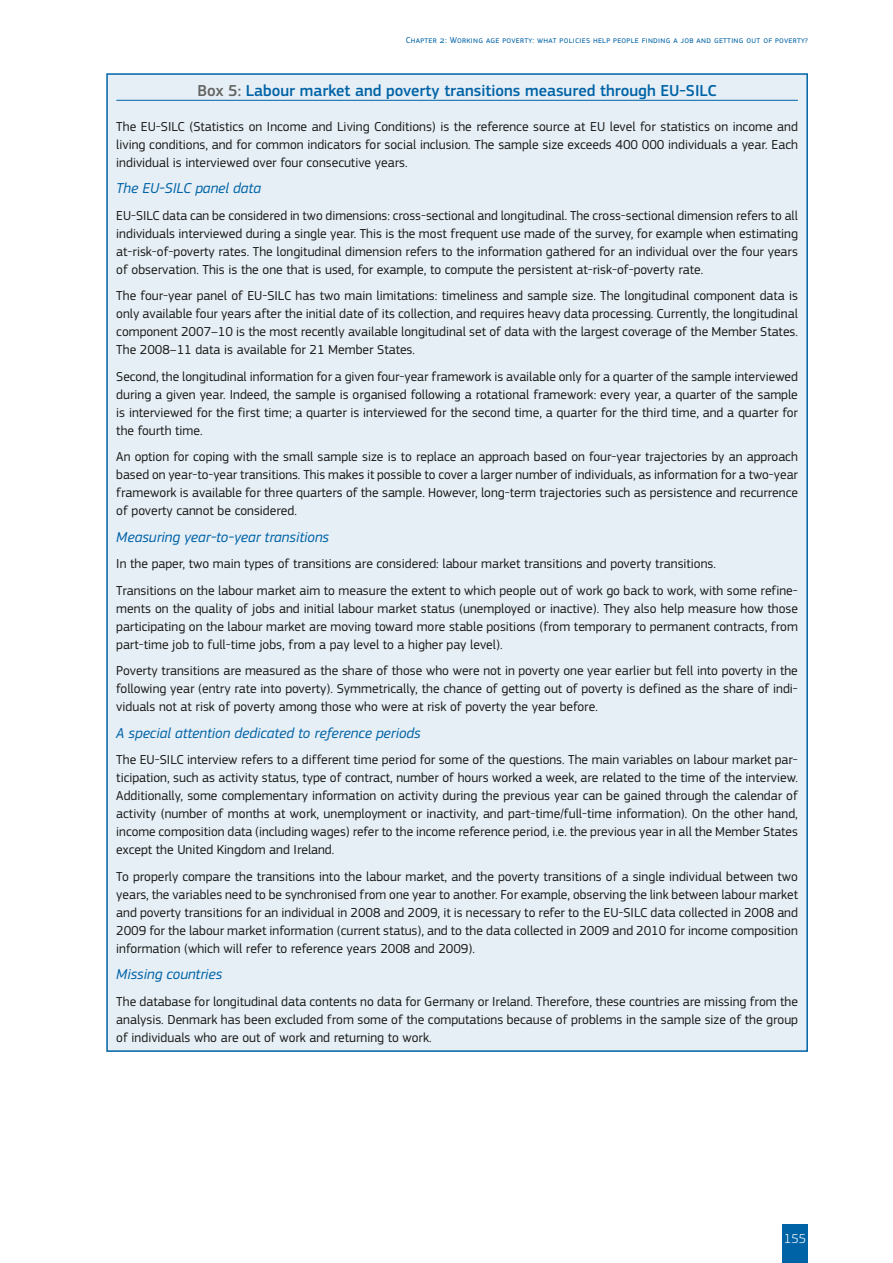
<style>
.page{position:relative;width:893px;height:1263px;background:#fff}
.page>*{position:absolute;margin:0;border:0;box-sizing:border-box;transform-origin:0 0}
.t1{font:500 16.5px "EC Square Sans Pro";color:#0063a6}
.t2{font:italic 15px "EC Square Sans Pro";color:#0063a6}
.t3{font:13.5px/18px "EC Square Sans Pro";color:#1a1a18;text-align:justify}
.t4{font:300 13.5px "EC Square Sans Pro";color:#fff}
.t5{font:9px "EC Square Sans Pro";letter-spacing:.03em;color:#0063a6}
.s1{color:#636362}
</style>
<div class="page">
<div style="left:782px;top:1225px;width:26px;height:38px;background:#0063a6"></div>
<div style="left:107px;top:74px;width:700px;height:977px;background:#e6eff6"></div>
<hr style="left:116px;top:100px;width:682px;height:1px;background:#0063a6">
<p class="t5" style="left:406px;top:35px;width:404px">Chapter 2: Working age poverty: what policies help people finding a job and getting out of poverty?</p>
<p class="t1" style="left:198px;top:81px;width:520px"><span class="s1">Box 5:</span> Labour market and poverty transitions measured through EU-SILC</p>
<p class="t3" style="left:116px;top:117px;width:683px">The EU-SILC (Statistics on Income and Living Conditions) is the reference source at EU level for statistics on income and living conditions, and for common indicators for social inclusion. The sample size exceeds 400 000 individuals a year. Each individual is interviewed over four consecutive years.</p>
<p class="t2" style="left:116px;top:179px;width:146px">The EU-SILC panel data</p>
<p class="t3" style="left:116px;top:206px;width:683px">EU-SILC data can be considered in two dimensions: cross-sectional and longitudinal. The cross-sectional dimension refers to all individuals interviewed during a single year. This is the most frequent use made of the survey, for example when estimating at-risk-of-poverty rates. The longitudinal dimension refers to the information gathered for an individual over the four years of observation. This is the one that is used, for example, to compute the persistent at-risk-of-poverty rate.</p>
<p class="t3" style="left:116px;top:287px;width:683px">The four-year panel of EU-SILC has two main limitations: timeliness and sample size. The longitudinal component data is only available four years after the initial date of its collection, and requires heavy data processing. Currently, the longitudinal component 2007–10 is the most recently available longitudinal set of data with the largest coverage of the Member States.<br>The 2008–11 data is available for 21 Member States.</p>
<p class="t3" style="left:116px;top:367px;width:683px">Second, the longitudinal information for a given four-year framework is available only for a quarter of the sample interviewed during a given year. Indeed, the sample is organised following a rotational framework: every year, a quarter of the sample is interviewed for the first time; a quarter is interviewed for the second time, a quarter for the third time, and a quarter for the fourth time.</p>
<p class="t3" style="left:116px;top:448px;width:683px">An option for coping with the small sample size is to replace an approach based on four-year trajectories by an approach based on year-to-year transitions. This makes it possible to cover a larger number of individuals, as information for a two-year framework is available for three quarters of the sample. However, long-term trajectories such as persistence and recurrence of poverty cannot be considered.</p>
<p class="t2" style="left:116px;top:528px;width:214px">Measuring year-to-year transitions</p>
<p class="t3" style="left:116px;top:551px;width:683px;line-height:26.5px">In the paper, two main types of transitions are considered: labour market transitions and poverty transitions.<br>Transitions on the labour market aim to measure the extent to which people out of work go back to work, with some refine-</p>
<p class="t3" style="left:116px;top:599px;width:683px">ments on the quality of jobs and initial labour market status (unemployed or inactive). They also help measure how those participating on the labour market are moving toward more stable positions (from temporary to permanent contracts, from part-time job to full-time jobs, from a pay level to a higher pay level).</p>
<p class="t3" style="left:116px;top:662px;width:683px">Poverty transitions are measured as the share of those who were not in poverty one year earlier but fell into poverty in the following year (entry rate into poverty). Symmetrically, the chance of getting out of poverty is defined as the share of indi&shy;viduals not at risk of poverty among those who were at risk of poverty the year before.</p>
<p class="t2" style="left:116px;top:724px;width:306px">A special attention dedicated to reference periods</p>
<p class="t3" style="left:116px;top:751px;width:683px">The EU-SILC interview refers to a different time period for some of the questions. The main variables on labour market par&shy;ticipation, such as activity status, type of contract, number of hours worked a week, are related to the time of the interview.<br>Additionally, some complementary information on activity during the previous year can be gained through the calendar of activity (number of months at work, unemployment or inactivity, and part-time/full-time information). On the other hand, income composition data (including wages) refer to the income reference period, i.e. the previous year in all the Member States except the United Kingdom and Ireland.</p>
<p class="t3" style="left:116px;top:867px;width:683px">To properly compare the transitions into the labour market, and the poverty transitions of a single individual between two years, the variables need to be synchronised from one year to another. For example, observing the link between labour market and poverty transitions for an individual in 2008 and 2009, it is necessary to refer to the EU-SILC data collected in 2008 and 2009 for the labour market information (current status), and to the data collected in 2009 and 2010 for income composition information (which will refer to reference years 2008 and 2009).</p>
<p class="t2" style="left:116px;top:966px;width:108px">Missing countries</p>
<p class="t3" style="left:116px;top:992px;width:683px">The database for longitudinal data contents no data for Germany or Ireland. Therefore, these countries are missing from the analysis. Denmark has been excluded from some of the computations because of problems in the sample size of the group of individuals who are out of work and returning to work.</p>
<p class="t4" style="left:784px;top:1231px;width:23px">155</p>
</div>
